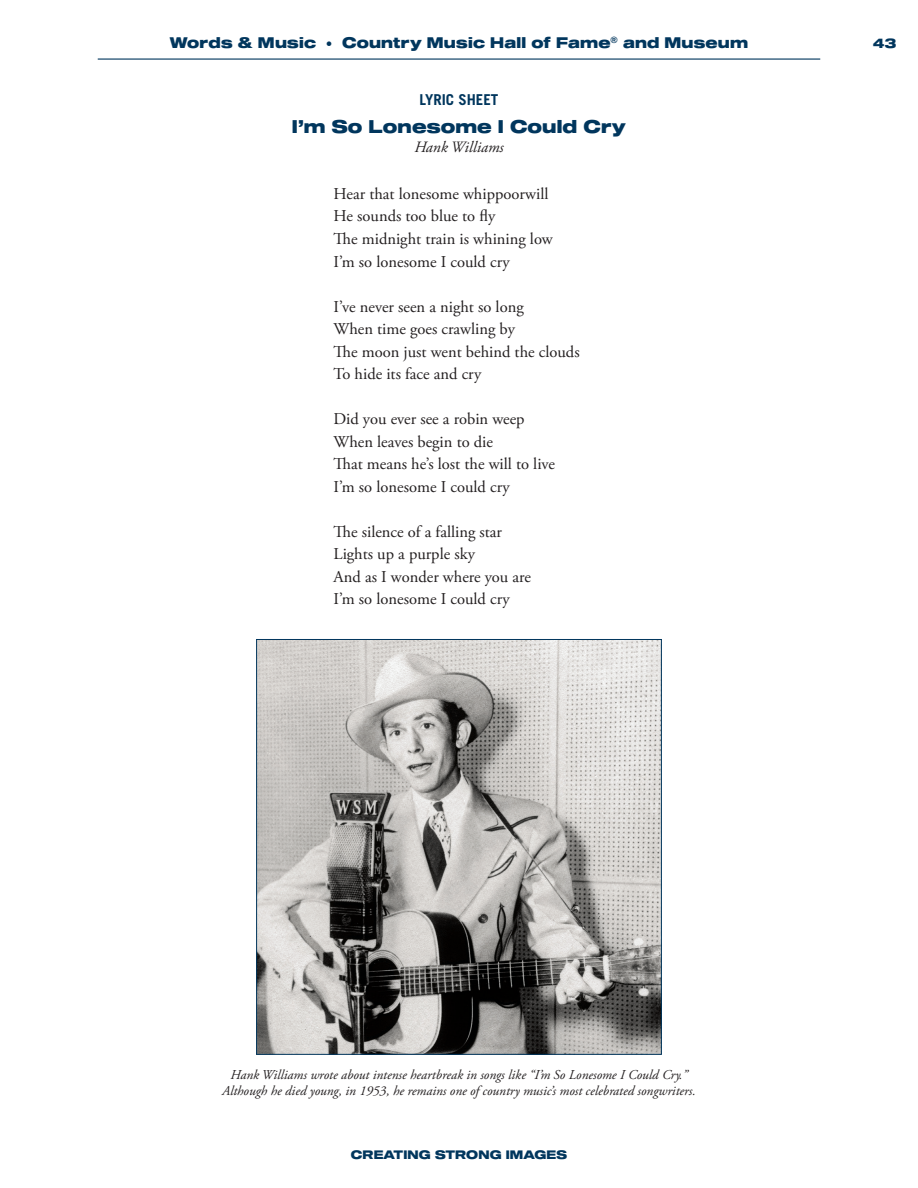
<style>
.page{position:relative;width:918px;height:1188px;background:#fff}
.page>*{position:absolute;margin:0;border:0;box-sizing:border-box;transform-origin:0 0}
.t1{font:18px "Sequel 100 Wide 85";letter-spacing:.005em;color:#01365d}
.t2{font:16.5px/22.5px "Adobe Garamond Pro";color:#231f20}
.t3{font:italic 15.75px "Adobe Garamond Pro";color:#231f20}
.t4{font:15px "Sequel 100 Wide 85";letter-spacing:.015em;color:#01365d}
.t5{font:700 15px "Trade Gothic";color:#01365d}
.t6{font:italic 13.5px/16.2px "Adobe Garamond Pro";color:#231f20;text-align:center}
.t7{font:13.35px "Sequel 100 Wide 85";color:#01365d}
.t8{font:12px "Sequel 100 Wide 85";letter-spacing:.01em;color:#01365d}
.s1{font-size:12px}
</style>
<div class="page">
<hr style="left:98px;top:58px;width:722px;height:2px;background:#01365d">
<img style="left:258px;top:641px;width:402px;height:412px">
<p class="t4" style="left:170px;top:32px;width:580px">Words &amp; Music <span class="s1">•</span> Country Music Hall of Fame<sup>®</sup> and Museum</p>
<p class="t7" style="left:873px;top:34px;width:25px">43</p>
<p class="t5" style="left:420px;top:90px;width:80px">LYRIC SHEET</p>
<p class="t1" style="left:292px;top:114px;width:336px">I’m So Lonesome I Could Cry</p>
<p class="t3" style="left:414px;top:137px;width:91px">Hank Williams</p>
<p class="t2" style="left:334px;top:183px;width:221px">Hear that lonesome whippoorwill<br>He sounds too blue to fly<br>The midnight train is whining low<br>I’m so lonesome I could cry</p>
<p class="t2" style="left:334px;top:296px;width:248px">I’ve never seen a night so long<br>When time goes crawling by<br>The moon just went behind the clouds<br>To hide its face and cry</p>
<p class="t2" style="left:334px;top:408px;width:223px">Did you ever see a robin weep<br>When leaves begin to die<br>That means he’s lost the will to live<br>I’m so lonesome I could cry</p>
<p class="t2" style="left:334px;top:521px;width:199px">The silence of a falling star<br>Lights up a purple sky<br>And as I wonder where you are<br>I’m so lonesome I could cry</p>
<p class="t6" style="left:222px;top:1067px;width:475px">Hank Williams wrote about intense heartbreak in songs like “I’m So Lonesome I Could Cry.”<br>Although he died young, in 1953, he remains one of country music’s most celebrated songwriters.</p>
<p class="t8" style="left:351px;top:1146px;width:218px">CREATING STRONG IMAGES</p>
</div>
